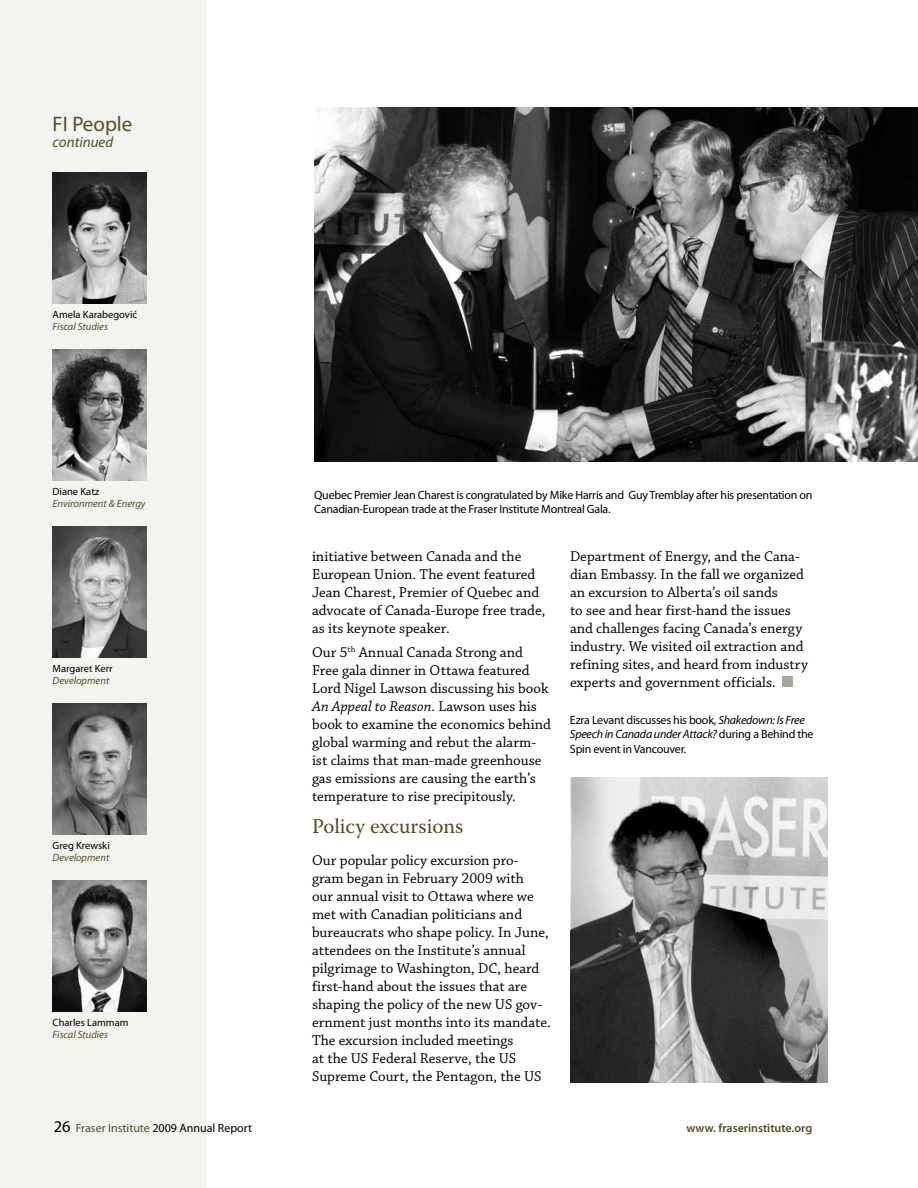
<style>
.page{position:relative;width:918px;height:1188px;background:#fff}
.page>*{position:absolute;margin:0;border:0;box-sizing:border-box;transform-origin:0 0}
.t1{font:21px "Warnock Pro";color:#524f26}
.t2{font:21px "Myriad Pro";color:#524f26}
.t3{font:15px/18px "Chaparral Pro";color:#000}
.t4{font:italic 15px "Myriad Pro";color:#524f26}
.t5{font:12px/14.4px "Myriad Pro";letter-spacing:-.02em;color:#000}
.t6{font:12px "Myriad Pro";color:#000}
.t7{font:600 12px "Myriad Pro";color:#524f26}
.t8{font:italic 10.5px "Myriad Pro";color:#524f26}
.t9{font:10.5px "Myriad Pro";color:#000}
.s1{font-style:italic}
.s2{font-size:16.5px}
.s3{color:#524f26}
</style>
<div class="page">
<div style="left:0;top:0;width:207px;height:1188px;background:#f3f3f0"></div>
<img style="left:314px;top:107px;width:604px;height:355px">
<div style="left:783px;top:676px;width:10px;height:11px;background:#a8a793"></div>
<img style="left:570px;top:778px;width:258px;height:304px">
<img style="left:53px;top:173px;width:93px;height:130px">
<img style="left:53px;top:350px;width:93px;height:130px">
<img style="left:53px;top:527px;width:93px;height:130px">
<img style="left:53px;top:704px;width:93px;height:130px">
<img style="left:53px;top:881px;width:93px;height:130px">
<h1 class="t2" style="left:53px;top:111px;width:81px">FI People</h1>
<p class="t4" style="left:53px;top:133px;width:62px">continued</p>
<p class="t9" style="left:53px;top:308px;width:86px">Amela Karabegović</p>
<p class="t8" style="left:53px;top:320px;width:57px">Fiscal Studies</p>
<p class="t9" style="left:53px;top:485px;width:48px">Diane Katz</p>
<p class="t8" style="left:53px;top:497px;width:94px">Environment &amp; Energy</p>
<p class="t9" style="left:53px;top:662px;width:61px">Margaret Kerr</p>
<p class="t8" style="left:53px;top:674px;width:58px">Development</p>
<p class="t9" style="left:53px;top:839px;width:59px">Greg Krewski</p>
<p class="t8" style="left:53px;top:851px;width:58px">Development</p>
<p class="t9" style="left:53px;top:1016px;width:77px">Charles Lammam</p>
<p class="t8" style="left:53px;top:1028px;width:57px">Fiscal Studies</p>
<p class="t5" style="left:314px;top:487px;width:500px">Quebec Premier Jean Charest is congratulated by Mike Harris and Guy Tremblay after his presentation on<br>Canadian-European trade at the Fraser Institute Montreal Gala.</p>
<p class="t3" style="left:312px;top:547px;width:235px">initiative between Canada and the European Union. The event featured Jean Charest, Premier of Quebec and advocate of Canada-Europe free trade, as its keynote speaker.</p>
<p class="t3" style="left:312px;top:644px;width:240px">Our 5<sup>th</sup> Annual Canada Strong and Free gala dinner in Ottawa featured Lord Nigel Lawson discussing his book <span class="s1">An Appeal to Reason</span>. Lawson uses his book to examine the economics behind global warming and rebut the alarm&shy;ist claims that man-made greenhouse gas emissions are causing the earth’s temperature to rise precipitously.</p>
<h1 class="t1" style="left:312px;top:814px;width:153px">Policy excursions</h1>
<p class="t3" style="left:312px;top:852px;width:240px">Our popular policy excursion pro&shy;gram began in February 2009 with<br>our annual visit to Ottawa where we met with Canadian politicians and bureaucrats who shape policy. In June, attendees on the Institute’s annual pilgrimage to Washington, DC, heard first-hand about the issues that are shaping the policy of the new US gov&shy;ernment just months into its mandate.<br>The excursion included meetings<br>at the US Federal Reserve, the US Supreme Court, the Pentagon, the US</p>
<p class="t3" style="left:570px;top:547px;width:239px">Department of Energy, and the Cana&shy;dian Embassy. In the fall we organized an excursion to Alberta’s oil sands<br>to see and hear first-hand the issues and challenges facing Canada’s energy industry. We visited oil extraction and refining sites, and heard from industry experts and government officials.</p>
<p class="t5" style="left:570px;top:713px;width:245px">Ezra Levant discusses his book, <span class="s1">Shakedown: Is Free<br>Speech in Canada under Attack?</span> during a Behind the<br>Spin event in Vancouver.</p>
<p class="t6" style="left:54px;top:1120px;width:200px"><span class="s2">26</span> <span class="s3">Fraser Institute</span> 2009 Annual Report</p>
<p class="t7" style="left:686px;top:1120px;width:127px">www. fraserinstitute.org</p>
</div>
